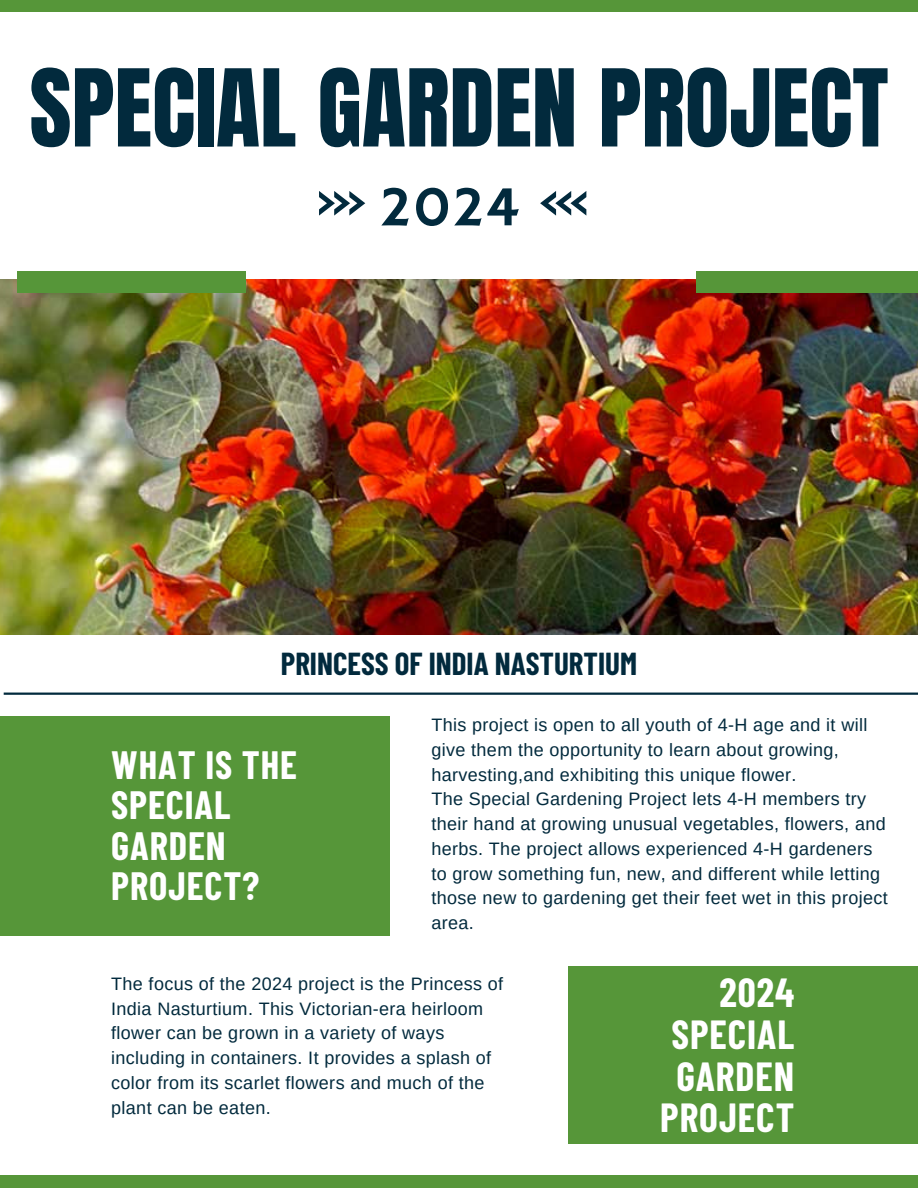
<style>
.page{position:relative;width:918px;height:1188px;background:#fff}
.page>*{position:absolute;margin:0;border:0;box-sizing:border-box;transform-origin:0 0}
.t1{font:91.05px "Anton";color:#022a3d}
.t2{font:56.85px "Hammersmith One";color:#022a3d}
.t3{font:700 39.75px/41.7px "Barlow Condensed";letter-spacing:.025em;color:#fff;text-align:right}
.t4{font:700 38.55px/40.2px "Barlow Condensed";letter-spacing:.025em;color:#fff}
.t5{font:700 31.05px "Barlow Condensed";color:#022a3d}
.t6{font:18px/24.8px "Arimo";letter-spacing:.02em;color:#022a3d}
</style>
<div class="page">
<div style="left:0;top:716px;width:389px;height:219px;background:#569639"></div>
<img style="left:0;top:279px;width:918px;height:355px">
<div style="left:18px;top:271px;width:228px;height:22px;background:#569639"></div>
<div style="left:696px;top:271px;width:222px;height:22px;background:#569639"></div>
<div style="left:569px;top:966px;width:349px;height:178px;background:#569639"></div>
<svg style="left:319px;top:191px;width:46px;height:25px"></svg>
<svg style="left:540px;top:191px;width:46px;height:25px"></svg>
<div style="left:0;top:0;width:918px;height:12px;background:#569639"></div>
<div style="left:0;top:1175px;width:918px;height:13px;background:#569639"></div>
<hr style="left:4px;top:693px;width:914px;height:2px;background:#022a3d">
<p class="t1" style="left:30px;top:43px;width:860px">SPECIAL GARDEN PROJECT</p>
<p class="t2" style="left:379px;top:174px;width:142px">2024</p>
<p class="t5" style="left:281px;top:644px;width:358px">PRINCESS OF INDIA NASTURTIUM</p>
<p class="t4" style="left:111px;top:744px;width:188px">WHAT IS THE<br>SPECIAL<br>GARDEN<br>PROJECT?</p>
<p class="t6" style="left:431px;top:713px;width:438px">This project is open to all youth of 4-H age and it will give them the opportunity to learn about growing, harvesting,and exhibiting this unique flower.</p>
<p class="t6" style="left:431px;top:787px;width:458px">The Special Gardening Project lets 4-H members try their hand at growing unusual vegetables, flowers, and herbs. The project allows experienced 4-H gardeners to grow something fun, new, and different while letting those new to gardening get their feet wet in this project area.</p>
<p class="t6" style="left:111px;top:971px;width:394px">The focus of the 2024 project is the Princess of India Nasturtium. This Victorian-era heirloom flower can be grown in a variety of ways including in containers. It provides a splash of color from its scarlet flowers and much of the plant can be eaten.</p>
<p class="t3" style="left:660px;top:971px;width:136px">2024<br>SPECIAL<br>GARDEN<br>PROJECT</p>
</div>
